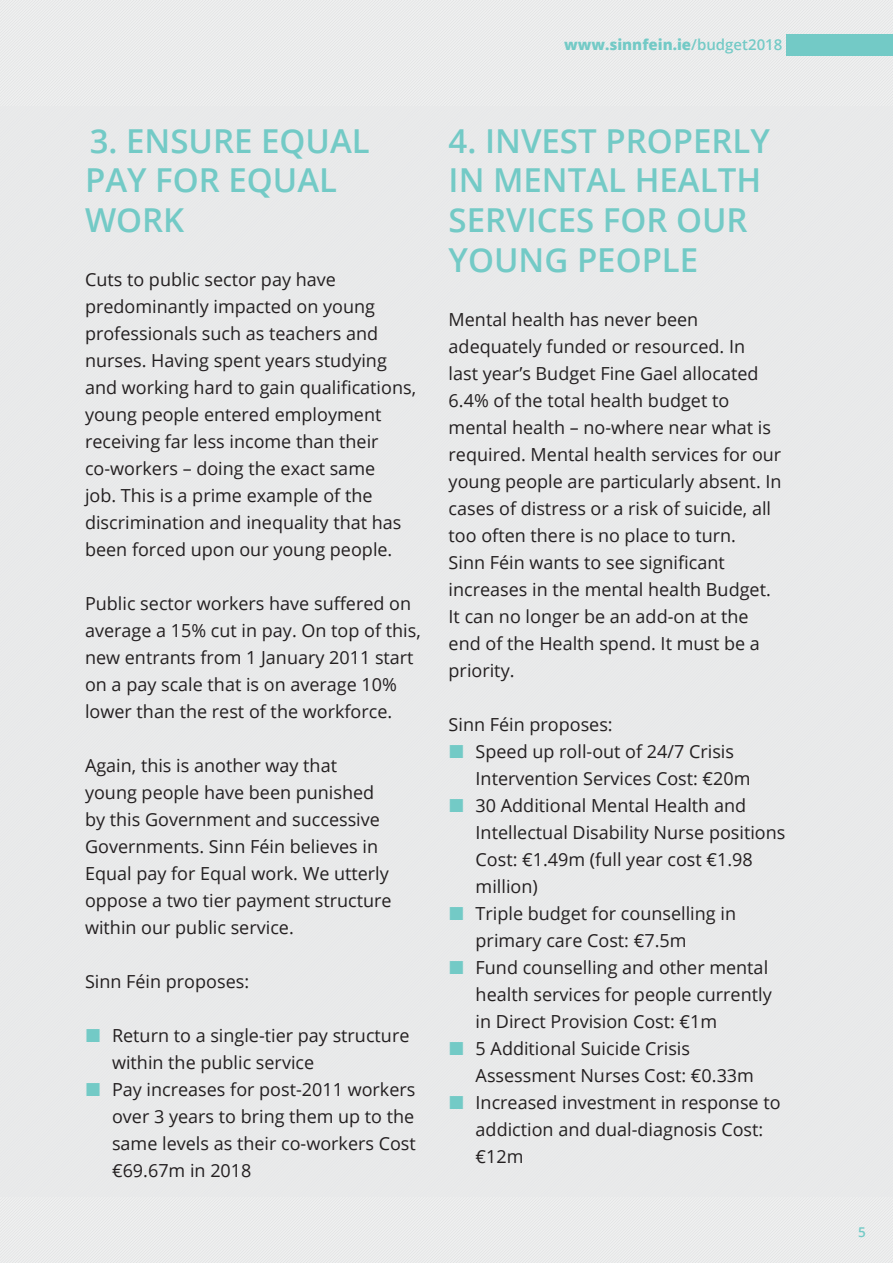
<style>
.page{position:relative;width:893px;height:1263px;background:#ebecec}
.page>*{position:absolute;margin:0;border:0;box-sizing:border-box;transform-origin:0 0}
.t1{font:600 33px/39.6px "Open Sans";color:#73cac6}
.t2{font:18px/27px "Open Sans";color:#231f20}
.t3{font:800 15px "Open Sans";color:#73cac6}
.t4{font:600 13.5px "Open Sans";color:#73cac6}
.s1{font-weight:600}
</style>
<div class="page">
<div style="left:0;top:106px;width:893px;height:1091px;background:#e8e9ea"></div>
<div style="left:787px;top:34px;width:106px;height:21px;background:#73cac6"></div>
<p class="t3" style="left:564px;top:33px;width:220px">www.sinnfein.ie<span class="s1">/BUDGET2018</span></p>
<h1 class="t1" style="left:85px;top:120px;width:278px">3. ENSURE EQUAL<br>PAY FOR EQUAL<br>WORK</h1>
<p class="t2" style="left:85px;top:265px;width:333px">Cuts to public sector pay have predominantly impacted on young professionals such as teachers and nurses. Having spent years studying and working hard to gain qualifications, young people entered employment receiving far less income than their co-workers – doing the exact same<br>job. This is a prime example of the discrimination and inequality that has been forced upon our young people.</p>
<p class="t2" style="left:85px;top:589px;width:337px">Public sector workers have suffered on average a 15% cut in pay. On top of this, new entrants from 1 January 2011 start on a pay scale that is on average 10% lower than the rest of the workforce.</p>
<p class="t2" style="left:85px;top:751px;width:308px">Again, this is another way that young people have been punished by this Government and successive<br>Governments. Sinn Féin believes in<br>Equal pay for Equal work. We utterly oppose a two tier payment structure within our public service.</p>
<p class="t2" style="left:85px;top:967px;width:166px">Sinn Féin proposes:</p>
<p class="t2" style="left:112px;top:1021px;width:305px">Return to a single-tier pay structure within the public service<br>Pay increases for post-2011 workers over 3 years to bring them up to the same levels as their co-workers Cost €69.67m in 2018</p>
<h1 class="t1" style="left:449px;top:120px;width:323px">4. I NVEST PROPERLY<br>IN MENTAL HEALTH<br>SERVICES FOR OUR<br>YOUNG PEOPLE</h1>
<p class="t2" style="left:449px;top:305px;width:334px">Mental health has never been adequately funded or resourced. In<br>last year’s Budget Fine Gael allocated 6.4% of the total health budget to mental health – no-where near what is required. Mental health services for our young people are particularly absent. In cases of distress or a risk of suicide, all too often there is no place to turn.<br>Sinn Féin wants to see significant increases in the mental health Budget.<br>It can no longer be an add-on at the end of the Health spend. It must be a priority.</p>
<p class="t2" style="left:476px;top:710px;width:311px;text-indent:-27px">Sinn Féin proposes:<br>Speed up roll-out of 24/7 Crisis<br>Intervention Services Cost: €20m<br>30 Additional Mental Health and<br>Intellectual Disability Nurse positions<br>Cost: €1.49m (full year cost €1.98 million)<br>Triple budget for counselling in primary care Cost: €7.5m<br>Fund counselling and other mental health services for people currently in Direct Provision Cost: €1m<br>5 Additional Suicide Crisis<br>Assessment Nurses Cost: €0.33m<br>Increased investment in response to addiction and dual-diagnosis Cost: €12m</p>
<p class="t4" style="left:858px;top:1223px;width:9px">5</p>
</div>
